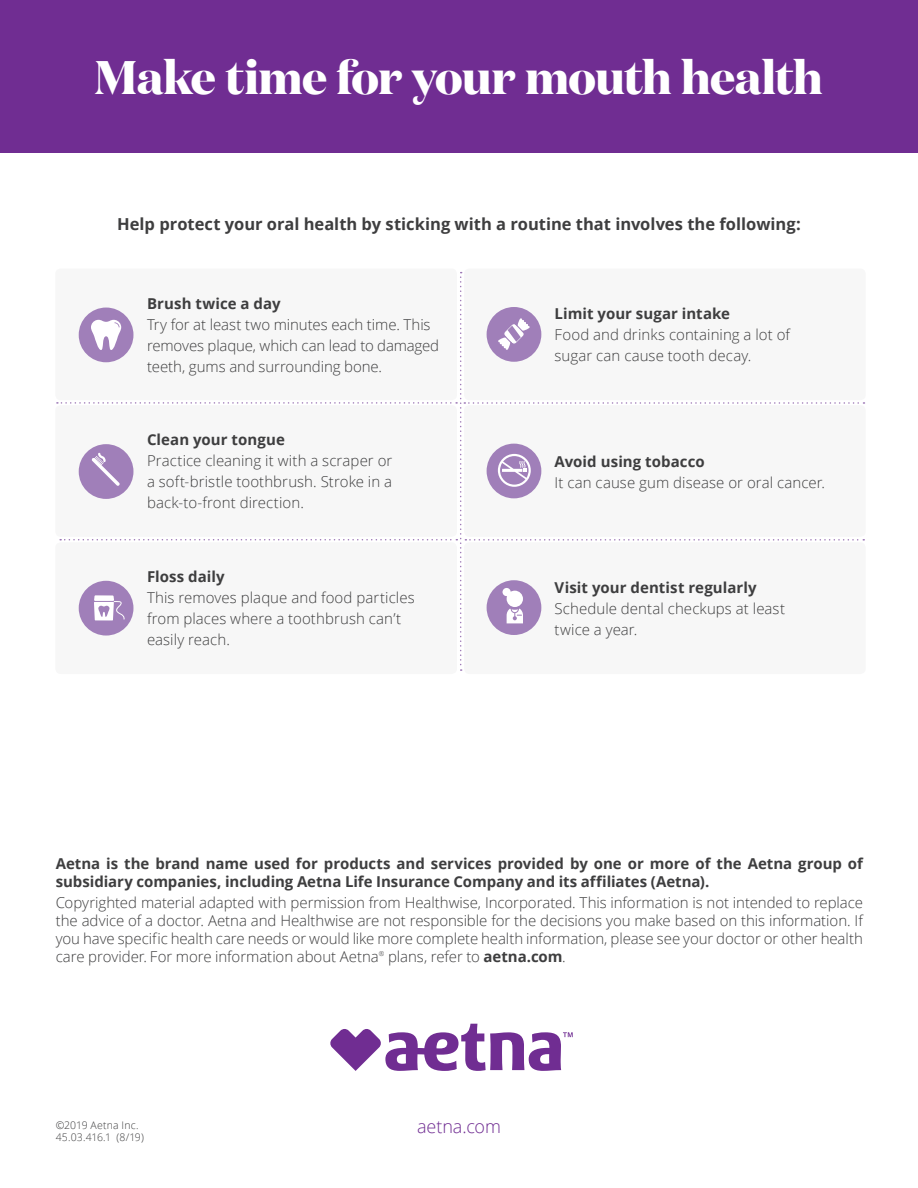
<style>
.page{position:relative;width:918px;height:1188px;background:#fff}
.page>*{position:absolute;margin:0;border:0;box-sizing:border-box;transform-origin:0 0}
.t1{font:700 46.8px "Domaine Display";letter-spacing:-.015em;color:#fff}
.t2{font:300 18px "Open Sans";letter-spacing:-.005em;color:#702d92}
.t3{font:700 16.5px "Open Sans";color:#3e3e3f}
.t4{font:300 15px/21px "Open Sans";letter-spacing:.005em;color:#3e3e3f}
.t5{font:700 15px/18px "Open Sans";color:#3e3e3f}
.t6{font:300 10.5px "Open Sans";letter-spacing:.01em;color:#3e3e3f}
.t7{font:300 6.75px "Open Sans";color:#3e3e3f}
.s1{font-weight:700}
</style>
<div class="page">
<div style="left:464px;top:268px;width:402px;height:132px;background:#f7f7f7;border-radius:5px"></div>
<div style="left:55px;top:268px;width:402px;height:132px;background:#f7f7f7;border-radius:5px"></div>
<div style="left:55px;top:542px;width:402px;height:132px;background:#f7f7f7;border-radius:5px"></div>
<div style="left:464px;top:542px;width:402px;height:132px;background:#f7f7f7;border-radius:5px"></div>
<div style="left:0;top:0;width:918px;height:152px;background:#702d92"></div>
<svg style="left:57px;top:272px;width:807px;height:399px"></svg>
<svg style="left:330px;top:1024px;width:243px;height:47px"></svg>
<h2 class="t1" style="left:95px;top:44px;width:730px">Make time for your mouth health</h2>
<h3 class="t3" style="left:117px;top:213px;width:685px">Help protect your oral health by sticking with a routine that involves the following:</h3>
<h4 class="t5" style="left:147px;top:294px;width:135px">Brush twice a day</h4>
<p class="t4" style="left:147px;top:313px;width:294px">Try for at least two minutes each time. This removes plaque, which can lead to damaged teeth, gums and surrounding bone.</p>
<h4 class="t5" style="left:555px;top:304px;width:177px">Limit your sugar intake</h4>
<p class="t4" style="left:555px;top:324px;width:237px">Food and drinks containing a lot of sugar can cause tooth decay.</p>
<h4 class="t5" style="left:147px;top:430px;width:139px">Clean your tongue</h4>
<p class="t4" style="left:147px;top:450px;width:247px;text-align:justify">Practice cleaning it with a scraper or a soft-bristle toothbrush. Stroke in a back-to-front direction.</p>
<h4 class="t5" style="left:555px;top:452px;width:152px">Avoid using tobacco</h4>
<p class="t4" style="left:555px;top:471px;width:272px">It can cause gum disease or oral cancer.</p>
<h4 class="t5" style="left:147px;top:568px;width:79px">Floss daily</h4>
<p class="t4" style="left:147px;top:587px;width:269px">This removes plaque and food particles from places where a toothbrush can’t easily reach.</p>
<h4 class="t5" style="left:555px;top:578px;width:204px">Visit your dentist regularly</h4>
<p class="t4" style="left:555px;top:598px;width:232px">Schedule dental checkups at least twice a year.</p>
<p class="t5" style="left:56px;top:854px;width:809px">Aetna is the brand name used for products and services provided by one or more of the Aetna group of subsidiary companies, including Aetna Life Insurance Company and its affiliates (Aetna).</p>
<p class="t4" style="left:56px;top:893px;width:809px;line-height:18px;text-align:justify">Copyrighted material adapted with permission from Healthwise, Incorporated. This information is not intended to replace the advice of a doctor. Aetna and Healthwise are not responsible for the decisions you make based on this information. If you have specific health care needs or would like more complete health information, please see your doctor or other health care provider. For more information about Aetna</p>
<p class="t7" style="left:379px;top:949px;width:7px">®</p>
<p class="t4" style="left:388px;top:946px;width:179px">plans, refer to <span class="s1">aetna.com</span>.</p>
<p class="t6" style="left:56px;top:1118px;width:84px">©2019 Aetna Inc.</p>
<p class="t2" style="left:417px;top:1114px;width:85px">aetna.com</p>
<p class="t6" style="left:56px;top:1130px;width:90px">45.03.416.1 (8/19)</p>
</div>
